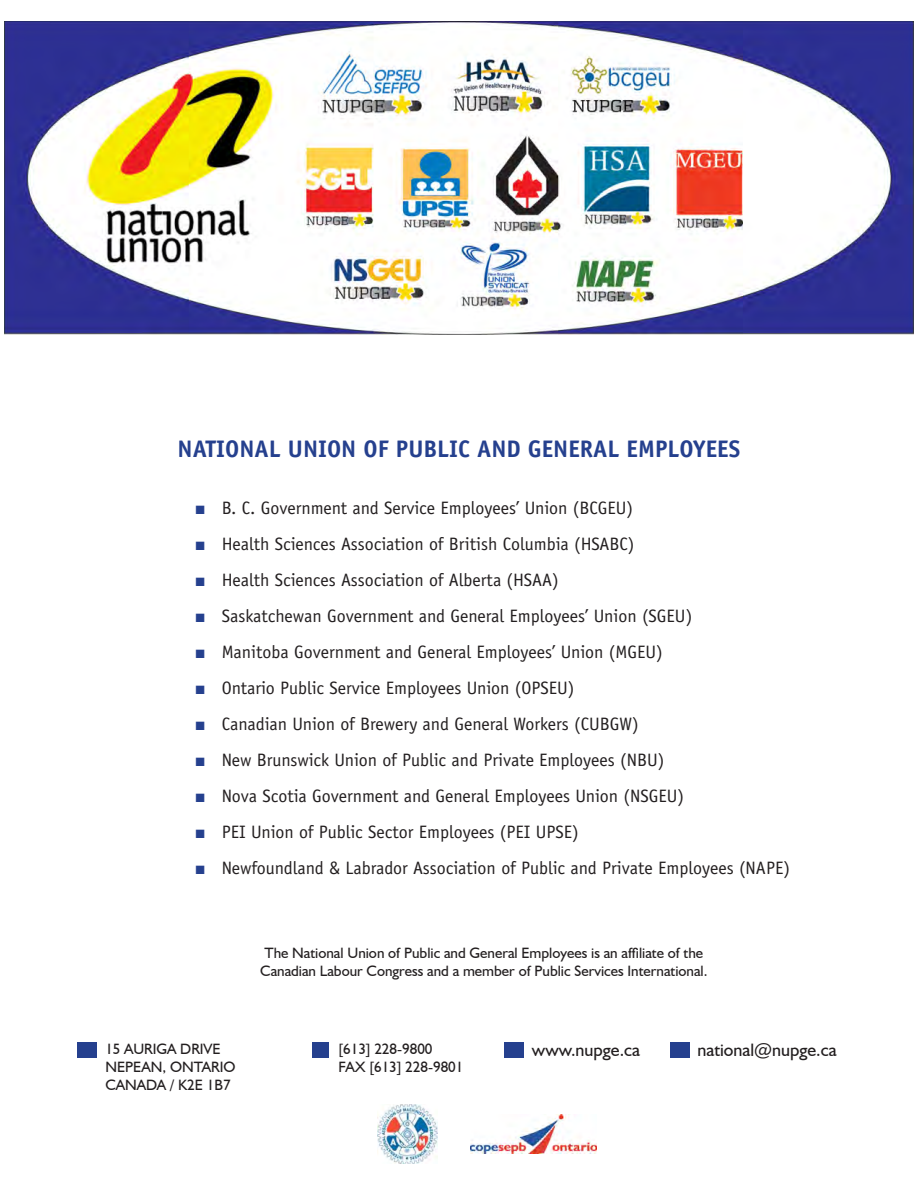
<style>
.page{position:relative;width:918px;height:1188px;background:#fff}
.page>*{position:absolute;margin:0;border:0;box-sizing:border-box;transform-origin:0 0}
.t1{font:700 24px "Officina Sans";color:#25408e}
.t2{font:18px "Officina Sans";color:#231f20}
.t3{font:18px "Humanist 521 BT";color:#231f20}
.t4{font:15px/18px "Humanist 521 BT";color:#231f20}
.s1{font-family:"Arial";color:#25408e}
</style>
<div class="page">
<div style="left:77px;top:1042px;width:20px;height:16px;background:#25408e"></div>
<div style="left:312px;top:1042px;width:17px;height:16px;background:#25408e"></div>
<div style="left:504px;top:1042px;width:20px;height:16px;background:#25408e"></div>
<div style="left:670px;top:1042px;width:20px;height:16px;background:#25408e"></div>
<img style="left:5px;top:21px;width:908px;height:314px">
<img style="left:377px;top:1104px;width:60px;height:60px">
<img style="left:470px;top:1115px;width:126px;height:38px">
<h1 class="t1" style="left:178px;top:439px;width:564px">NATIONAL UNION OF PUBLIC AND GENERAL EMPLOYEES</h1>
<p class="t2" style="left:195px;top:501px;width:440px"><span class="s1">■</span> B. C. Government and Service Employees’ Union (BCGEU)</p>
<p class="t2" style="left:195px;top:537px;width:441px"><span class="s1">■</span> Health Sciences Association of British Columbia (HSABC)</p>
<p class="t2" style="left:195px;top:573px;width:365px"><span class="s1">■</span> Health Sciences Association of Alberta (HSAA)</p>
<p class="t2" style="left:195px;top:609px;width:499px"><span class="s1">■</span> Saskatchewan Government and General Employees’ Union (SGEU)</p>
<p class="t2" style="left:195px;top:645px;width:470px"><span class="s1">■</span> Manitoba Government and General Employees’ Union (MGEU)</p>
<p class="t2" style="left:195px;top:681px;width:381px"><span class="s1">■</span> Ontario Public Service Employees Union (OPSEU)</p>
<p class="t2" style="left:195px;top:717px;width:445px"><span class="s1">■</span> Canadian Union of Brewery and General Workers (CUBGW)</p>
<p class="t2" style="left:195px;top:753px;width:471px"><span class="s1">■</span> New Brunswick Union of Public and Private Employees (NBU)</p>
<p class="t2" style="left:195px;top:789px;width:491px"><span class="s1">■</span> Nova Scotia Government and General Employees Union (NSGEU)</p>
<p class="t2" style="left:195px;top:825px;width:386px"><span class="s1">■</span> PEI Union of Public Sector Employees (PEI UPSE)</p>
<p class="t2" style="left:195px;top:861px;width:597px"><span class="s1">■</span> Newfoundland &amp; Labrador Association of Public and Private Employees (NAPE)</p>
<p class="t4" style="left:260px;top:943px;width:449px">The National Union of Public and General Employees is an affiliate of the<br>Canadian Labour Congress and a member of Public Services International.</p>
<p class="t4" style="left:105px;top:1039px;width:132px">15 AURIGA DRIVE<br>NEPEAN, ONTARIO<br>CANADA / K2E 1B7</p>
<p class="t4" style="left:338px;top:1039px;width:126px">[613] 228-9800<br>FAX [613] 228-9801</p>
<p class="t3" style="left:532px;top:1039px;width:109px">www.nupge.ca</p>
<p class="t3" style="left:698px;top:1039px;width:140px">national@nupge.ca</p>
</div>
